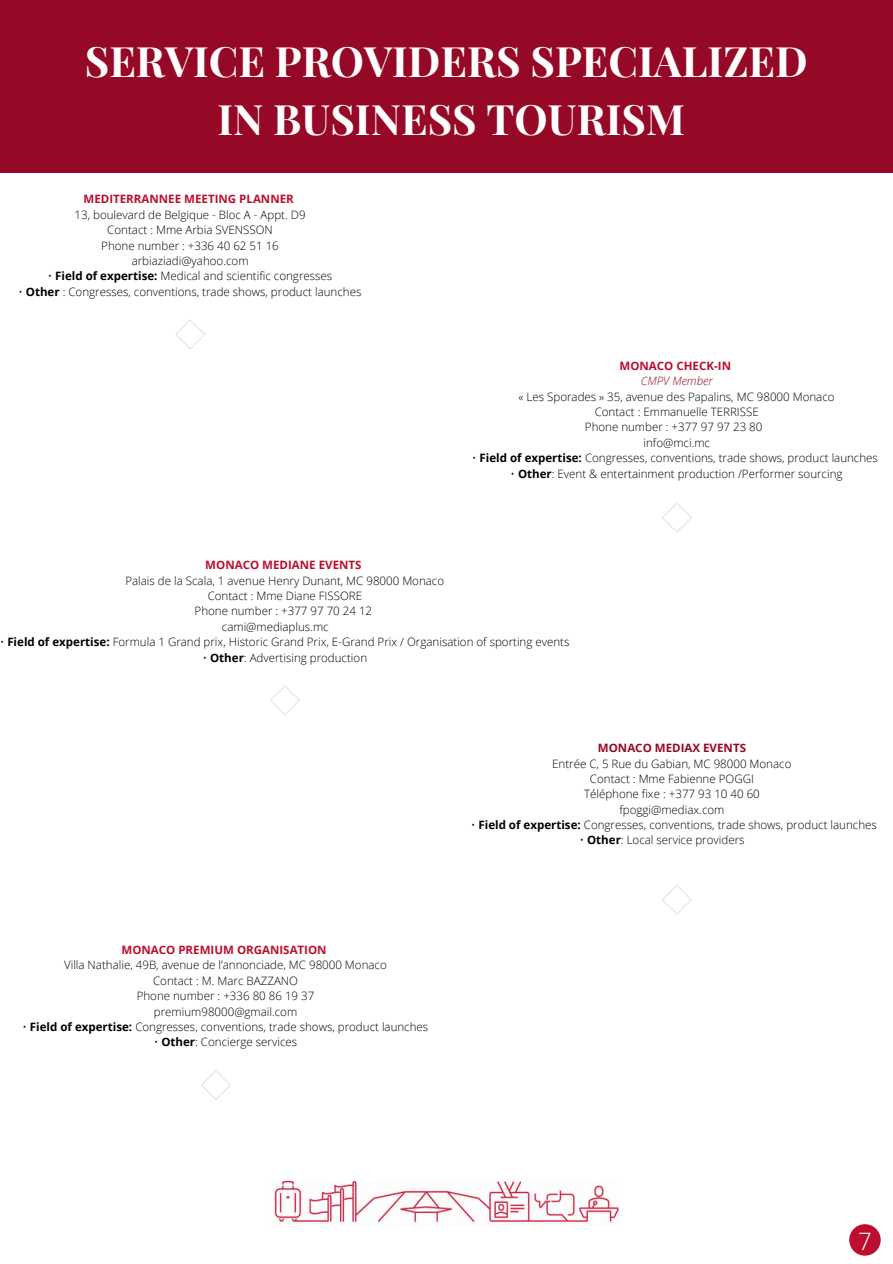
<style>
.page{position:relative;width:893px;height:1264px;background:#fff}
.page>*{position:absolute;margin:0;border:0;box-sizing:border-box;transform-origin:0 0}
.t1{font:700 42px/58.5px "Playfair Display";color:#fffefe;text-align:center}
.t2{font:300 24px "Open Sans";color:#fffefe}
.t3{font:300 11.55px/15.5px "Open Sans";color:#000;text-align:center}
.t4{font:700 11.55px "Open Sans";color:#bd0e2f}
.t5{font:700 11.55px "Open Sans";color:#960926}
.t6{font:italic 300 11.55px "Open Sans";color:#960926}
.s1{font-weight:700}
</style>
<div class="page">
<div style="left:849px;top:1224px;width:31px;height:31px;background:#bd0e2f;border-radius:50%"></div>
<svg style="left:270px;top:685px;width:29px;height:30px"></svg>
<svg style="left:662px;top:885px;width:29px;height:29px"></svg>
<svg style="left:662px;top:503px;width:29px;height:29px"></svg>
<img style="left:274px;top:1180px;width:345px;height:43px">
<div style="left:0;top:0;width:892px;height:172px;background:#960926"></div>
<svg style="left:175px;top:320px;width:30px;height:29px"></svg>
<svg style="left:201px;top:1070px;width:29px;height:29px"></svg>
<h1 class="t1" style="left:85px;top:30px;width:724px">SERVICE PROVIDERS SPECIALIZED<br>IN BUSINESS TOURISM</h1>
<p class="t4" style="left:83px;top:191px;width:212px">MEDITERRANNEE MEETING PLANNER</p>
<p class="t3" style="left:74px;top:206px;width:232px">13, boulevard de Belgique - Bloc A - Appt. D9<br>Contact : Mme Arbia SVENSSON<br>Phone number : +336 40 62 51 16 arbiaziadi@yahoo.com</p>
<p class="t3" style="left:48px;top:268px;width:286px">• <span class="s1">Field of expertise:</span> Medical and scientific congresses</p>
<p class="t3" style="left:19px;top:283px;width:344px">• <span class="s1">Other</span> : Congresses, conventions, trade shows, product launches</p>
<p class="t4" style="left:619px;top:357px;width:113px">MONACO CHECK-IN</p>
<p class="t6" style="left:640px;top:373px;width:73px">CMPV Member</p>
<p class="t3" style="left:518px;top:388px;width:317px">« Les Sporades » 35, avenue des Papalins, MC 98000 Monaco<br>Contact : Emmanuelle TERRISSE<br>Phone number : +377 97 97 23 80<br>info@mci.mc</p>
<p class="t3" style="left:472px;top:450px;width:407px">• <span class="s1">Field of expertise:</span> Congresses, conventions, trade shows, product launches</p>
<p class="t3" style="left:510px;top:465px;width:333px">• <span class="s1">Other</span>: Event &amp; entertainment production /Performer sourcing</p>
<p class="t4" style="left:205px;top:557px;width:158px">MONACO MEDIANE EVENTS</p>
<p class="t3" style="left:125px;top:572px;width:320px">Palais de la Scala, 1 avenue Henry Dunant, MC 98000 Monaco</p>
<p class="t3" style="left:208px;top:588px;width:156px">Contact : Mme Diane FISSORE</p>
<p class="t3" style="left:195px;top:603px;width:179px">Phone number : +377 97 70 24 12</p>
<p class="t3" style="left:222px;top:618px;width:108px">cami@mediaplus.mc</p>
<p class="t3" style="left:0;top:634px;width:571px">• <span class="s1">Field of expertise:</span> Formula 1 Grand prix, Historic Grand Prix, E-Grand Prix / Organisation of sporting events</p>
<p class="t3" style="left:203px;top:649px;width:166px">• <span class="s1">Other</span>: Advertising production</p>
<p class="t4" style="left:121px;top:941px;width:207px">MONACO PREMIUM ORGANISATION</p>
<p class="t3" style="left:64px;top:957px;width:324px">Villa Nathalie, 49B, avenue de l’annonciade, MC 98000 Monaco Contact : M. Marc BAZZANO<br>Phone number : +336 80 86 19 37 premium98000@gmail.com</p>
<p class="t3" style="left:23px;top:1018px;width:407px">• <span class="s1">Field of expertise:</span> Congresses, conventions, trade shows, product launches</p>
<p class="t3" style="left:154px;top:1034px;width:145px">• <span class="s1">Other</span>: Concierge services</p>
<p class="t5" style="left:598px;top:739px;width:150px">MONACO MEDIAX EVENTS</p>
<p class="t3" style="left:552px;top:755px;width:241px">Entrée C, 5 Rue du Gabian, MC 98000 Monaco<br>Contact : Mme Fabienne POGGI<br>Téléphone fixe : +377 93 10 40 60 fpoggi@mediax.com</p>
<p class="t3" style="left:471px;top:816px;width:407px">• <span class="s1">Field of expertise:</span> Congresses, conventions, trade shows, product launches</p>
<p class="t3" style="left:579px;top:832px;width:166px">• <span class="s1">Other</span>: Local service providers</p>
<h2 class="t2" style="left:858px;top:1223px;width:15px">7</h2>
</div>
